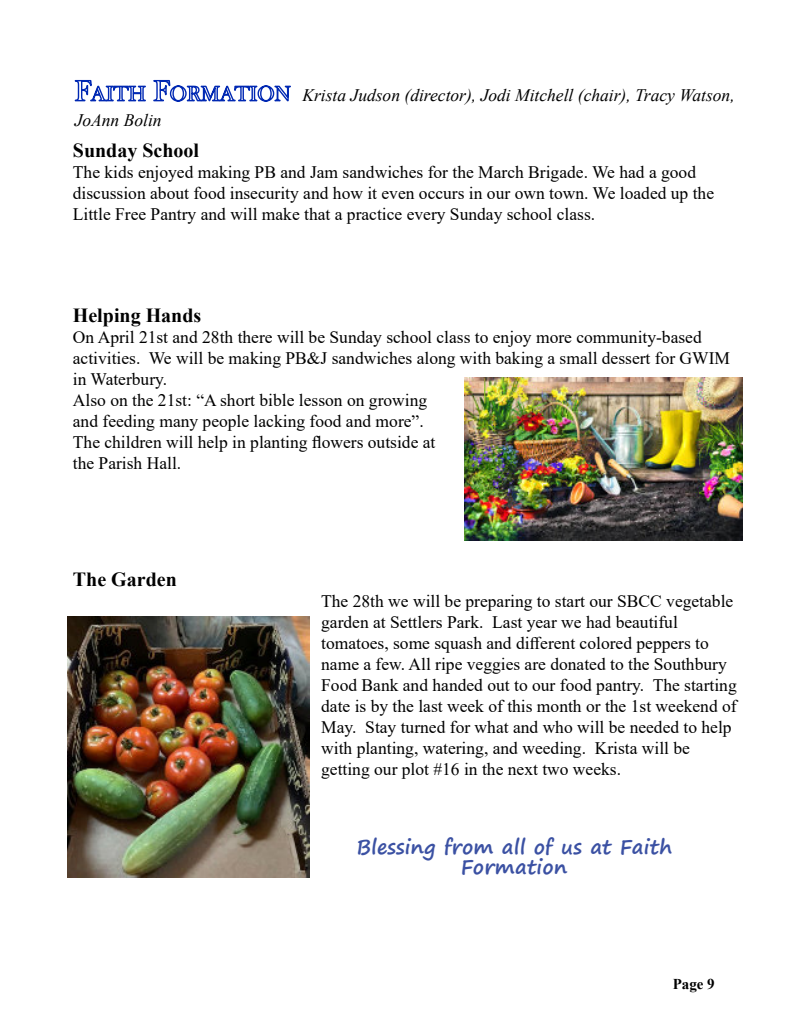
<style>
.page{position:relative;width:810px;height:1035px;background:#fff}
.page>*{position:absolute;margin:0;border:0;box-sizing:border-box;transform-origin:0 0}
.t1{font:700 20px/20.5px "Segoe Print";letter-spacing:.01em;color:#3b51a3;text-align:center}
.t2{font:700 20px "Times New Roman";color:#000}
.t3{font:17.5px/21px "Times New Roman";color:#000}
.t4{font:italic 17.5px/25px "Times New Roman";color:#000}
.t5{font:700 15px "Times New Roman";color:#000}
.s1{font-family:"Bask Old Face";font-style:normal;font-size:30px;color:#0028b3}
.s2{font-family:"Bask Old Face";font-style:normal;font-size:21.38px;color:#0028b3}
</style>
<div class="page">
<img style="left:465px;top:377px;width:277px;height:163px">
<img style="left:68px;top:617px;width:242px;height:260px">
<p class="t4" style="left:75px;top:84px;width:662px"><span class="s1">F</span><span class="s2">AITH</span> <span class="s1">F</span><span class="s2">ORMATION</span> Krista Judson (director), Jodi Mitchell (chair), Tracy Watson,<br>JoAnn Bolin</p>
<p class="t2" style="left:73px;top:143px;width:128px">Sunday School</p>
<p class="t3" style="left:73px;top:163px;width:643px">The kids enjoyed making PB and Jam sandwiches for the March Brigade. We had a good discussion about food insecurity and how it even occurs in our own town. We loaded up the<br>Little Free Pantry and will make that a practice every Sunday school class.</p>
<p class="t2" style="left:73px;top:308px;width:130px">Helping Hands</p>
<p class="t3" style="left:73px;top:328px;width:659px">On April 21st and 28th there will be Sunday school class to enjoy more community-based activities. We will be making PB&amp;J sandwiches along with baking a small dessert for GWIM in Waterbury.<br>Also on the 21st: “A short bible lesson on growing<br>and feeding many people lacking food and more”.<br>The children will help in planting flowers outside at<br>the Parish Hall.</p>
<p class="t2" style="left:73px;top:573px;width:105px">The Garden</p>
<p class="t3" style="left:321px;top:593px;width:417px">The 28th we will be preparing to start our SBCC vegetable garden at Settlers Park. Last year we had beautiful tomatoes, some squash and different colored peppers to name a few. All ripe veggies are donated to the Southbury Food Bank and handed out to our food pantry. The starting date is by the last week of this month or the 1st weekend of May. Stay turned for what and who will be needed to help with planting, watering, and weeding. Krista will be getting our plot #16 in the next two weeks.</p>
<p class="t1" style="left:356px;top:838px;width:317px">Blessing from all of us at Faith<br>Formation</p>
<p class="t5" style="left:673px;top:979px;width:44px">Page 9</p>
</div>
